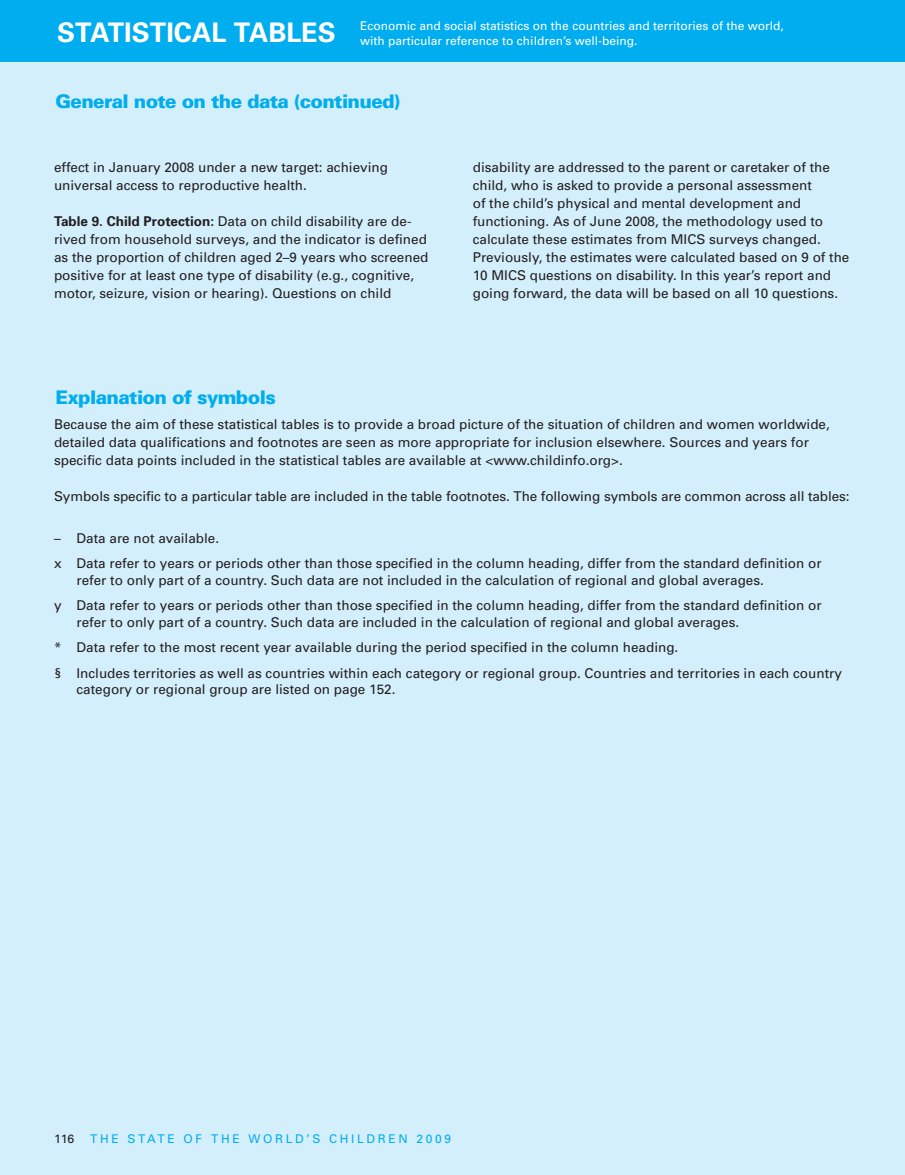
<style>
.page{position:relative;width:905px;height:1175px;background:#fff}
.page>*{position:absolute;margin:0;border:0;box-sizing:border-box;transform-origin:0 0}
.t1{font:700 27px "Univers";color:#fff}
.t2{font:900 18.75px "Univers";letter-spacing:-.035em;color:#00adef}
.t3{font:13.5px/18px "Univers";color:#231f20}
.t4{font:12px/15px "Univers";color:#fff}
.t5{font:12px "Univers";letter-spacing:.22em;color:#00adef}
.t6{font:12px "Univers";color:#231f20}
.s1{font-weight:700}
</style>
<div class="page">
<div style="left:0;top:0;width:904px;height:1174px;background:#d4effc"></div>
<div style="left:0;top:0;width:904px;height:62px;background:#00adef"></div>
<h1 class="t1" style="left:57px;top:23px;width:280px">STATISTICAL TABLES</h1>
<p class="t4" style="left:360px;top:19px;width:425px">Economic and social statistics on the countries and territories of the world, with particular reference to children’s well-being.</p>
<h2 class="t2" style="left:56px;top:94px;width:346px">General note on the data (continued)</h2>
<p class="t3" style="left:54px;top:159px;width:335px">effect in January 2008 under a new target: achieving universal access to reproductive health.</p>
<p class="t3" style="left:54px;top:213px;width:376px"><span class="s1">Table 9. Child Protection:</span> Data on child disability are de&shy;rived from household surveys, and the indicator is defined as the proportion of children aged 2–9 years who screened positive for at least one type of disability (e.g., cognitive, motor, seizure, vision or hearing). Questions on child</p>
<h2 class="t2" style="left:56px;top:390px;width:222px">Explanation of symbols</h2>
<p class="t3" style="left:472px;top:159px;width:378px">disability are addressed to the parent or caretaker of the child, who is asked to provide a personal assessment<br>of the child’s physical and mental development and functioning. As of June 2008, the methodology used to calculate these estimates from MICS surveys changed.<br>Previously, the estimates were calculated based on 9 of the 10 MICS questions on disability. In this year’s report and going forward, the data will be based on all 10 questions.</p>
<p class="t3" style="left:54px;top:417px;width:777px">Because the aim of these statistical tables is to provide a broad picture of the situation of children and women worldwide, detailed data qualifications and footnotes are seen as more appropriate for inclusion elsewhere. Sources and years for specific data points included in the statistical tables are available at &lt;www.childinfo.org&gt;.</p>
<p class="t3" style="left:54px;top:489px;width:797px">Symbols specific to a particular table are included in the table footnotes. The following symbols are common across all tables:</p>
<p class="t3" style="left:54px;top:526px;width:769px;line-height:25.5px">– Data are not available.<br>x Data refer to years or periods other than those specified in the column heading, differ from the standard definition or</p>
<p class="t3" style="left:54px;top:568px;width:769px;line-height:25.5px;text-indent:23px">refer to only part of a country. Such data are not included in the calculation of regional and global averages.<br>y Data refer to years or periods other than those specified in the column heading, differ from the standard definition or</p>
<p class="t3" style="left:54px;top:610px;width:789px;line-height:25.5px;text-indent:23px">refer to only part of a country. Such data are included in the calculation of regional and global averages.<br>* Data refer to the most recent year available during the period specified in the column heading.<br>§ Includes territories as well as countries within each category or regional group. Countries and territories in each country</p>
<p class="t3" style="left:77px;top:682px;width:320px">category or regional group are listed on page 152.</p>
<p class="t6" style="left:54px;top:1134px;width:22px">116</p>
<p class="t5" style="left:90px;top:1134px;width:362px">THE STATE OF THE WORLD’S CHILDREN 2009</p>
</div>
